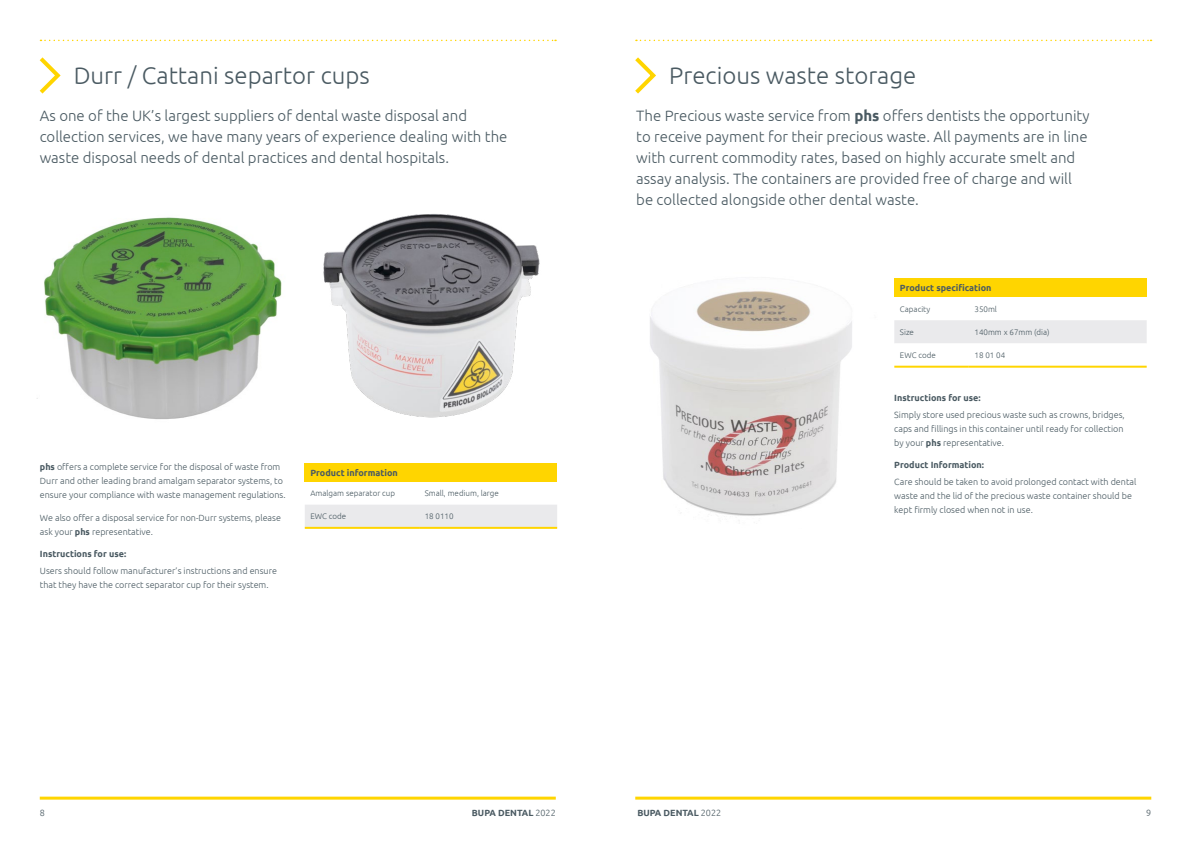
<style>
.page{position:relative;width:1191px;height:842px;background:#fff}
.page>*{position:absolute;margin:0;border:0;box-sizing:border-box;transform-origin:0 0}
.t1{font:300 24px "Ubuntu";color:#4a5a62}
.t2{font:300 15px/21px "Ubuntu";color:#4a5a62}
.t3{font:300 9px/14px "Ubuntu";color:#4a5a62}
.t4{font:700 9px "Ubuntu";color:#4a5a62}
.t5{font:300 8px "Ubuntu";color:#4a5a62}
.s1{font-weight:700}
.s2{font-weight:300}
</style>
<div class="page">
<hr style="left:635px;top:797px;width:516px;height:3px;background:#ffd500">
<hr style="left:40px;top:797px;width:516px;height:3px;background:#ffd500">
<svg style="left:40px;top:40px;width:516px;height:1px"></svg>
<svg style="left:636px;top:40px;width:515px;height:1px"></svg>
<svg style="left:39px;top:57px;width:22px;height:37px"></svg>
<div style="left:305px;top:463px;width:252px;height:18px;background:#ffd500"></div>
<div style="left:305px;top:505px;width:252px;height:22px;background:#eaeaec"></div>
<hr style="left:305px;top:527px;width:114px;height:2px;background:#ffd500">
<hr style="left:419px;top:527px;width:138px;height:2px;background:#ffd500">
<img style="left:37px;top:217px;width:245px;height:202px">
<img style="left:323px;top:214px;width:217px;height:204px">
<svg style="left:635px;top:57px;width:21px;height:37px"></svg>
<img style="left:650px;top:291px;width:202px;height:225px">
<div style="left:894px;top:279px;width:252px;height:18px;background:#ffd500"></div>
<svg style="left:894px;top:320px;width:252px;height:46px"></svg>
<hr style="left:894px;top:366px;width:74px;height:2px;background:#ffd500">
<hr style="left:968px;top:366px;width:178px;height:2px;background:#ffd500">
<h1 class="t1" style="left:74px;top:61px;width:297px">Durr / Cattani separtor cups</h1>
<h2 class="t2" style="left:40px;top:105px;width:469px">As one of the UK’s largest suppliers of dental waste disposal and collection services, we have many years of experience dealing with the waste disposal needs of dental practices and dental hospitals.</h2>
<p class="t3" style="left:40px;top:460px;width:247px"><span class="s1">phs</span> offers a complete service for the disposal of waste from<br>Durr and other leading brand amalgam separator systems, to ensure your compliance with waste management regulations.</p>
<p class="t3" style="left:40px;top:510px;width:242px">We also offer a disposal service for non-Durr systems, please ask your <span class="s1">phs</span> representative.</p>
<p class="t4" style="left:40px;top:548px;width:88px">Instructions for use:</p>
<p class="t3" style="left:40px;top:563px;width:239px">Users should follow manufacturer’s instructions and ensure that they have the correct separator cup for their system.</p>
<p class="t4" style="left:310px;top:467px;width:89px">Product information</p>
<p class="t5" style="left:310px;top:488px;width:86px">Amalgam separator cup</p>
<p class="t5" style="left:425px;top:488px;width:76px">Small, medium, large</p>
<p class="t5" style="left:310px;top:512px;width:37px">EWC code</p>
<p class="t5" style="left:425px;top:512px;width:30px">18 0110</p>
<h1 class="t1" style="left:669px;top:61px;width:249px">Precious waste storage</h1>
<p class="t2" style="left:636px;top:105px;width:455px">The Precious waste service from <span class="s1">phs</span> offers dentists the opportunity to receive payment for their precious waste. All payments are in line with current commodity rates, based on highly accurate smelt and assay analysis. The containers are provided free of charge and will be collected alongside other dental waste.</p>
<p class="t4" style="left:900px;top:283px;width:93px">Product specification</p>
<p class="t5" style="left:900px;top:304px;width:32px">Capacity</p>
<p class="t5" style="left:974px;top:304px;width:24px">350ml</p>
<p class="t5" style="left:900px;top:327px;width:15px">Size</p>
<p class="t5" style="left:974px;top:327px;width:77px">140mm x 67mm (dia)</p>
<p class="t5" style="left:900px;top:350px;width:37px">EWC code</p>
<p class="t5" style="left:974px;top:350px;width:32px">18 01 04</p>
<p class="t4" style="left:894px;top:392px;width:88px">Instructions for use:</p>
<p class="t3" style="left:894px;top:407px;width:232px">Simply store used precious waste such as crowns, bridges, caps and fillings in this container until ready for collection by your <span class="s1">phs</span> representative.</p>
<p class="t4" style="left:894px;top:459px;width:91px">Product Information:</p>
<p class="t3" style="left:894px;top:475px;width:243px">Care should be taken to avoid prolonged contact with dental waste and the lid of the precious waste container should be kept firmly closed when not in use.</p>
<p class="t3" style="left:40px;top:805px;width:7px">8</p>
<p class="t4" style="left:472px;top:807px;width:85px">BUPA DENTAL <span class="s2">2022</span></p>
<p class="t4" style="left:637px;top:807px;width:85px">BUPA DENTAL <span class="s2">2022</span></p>
<p class="t3" style="left:1146px;top:805px;width:7px">9</p>
</div>
